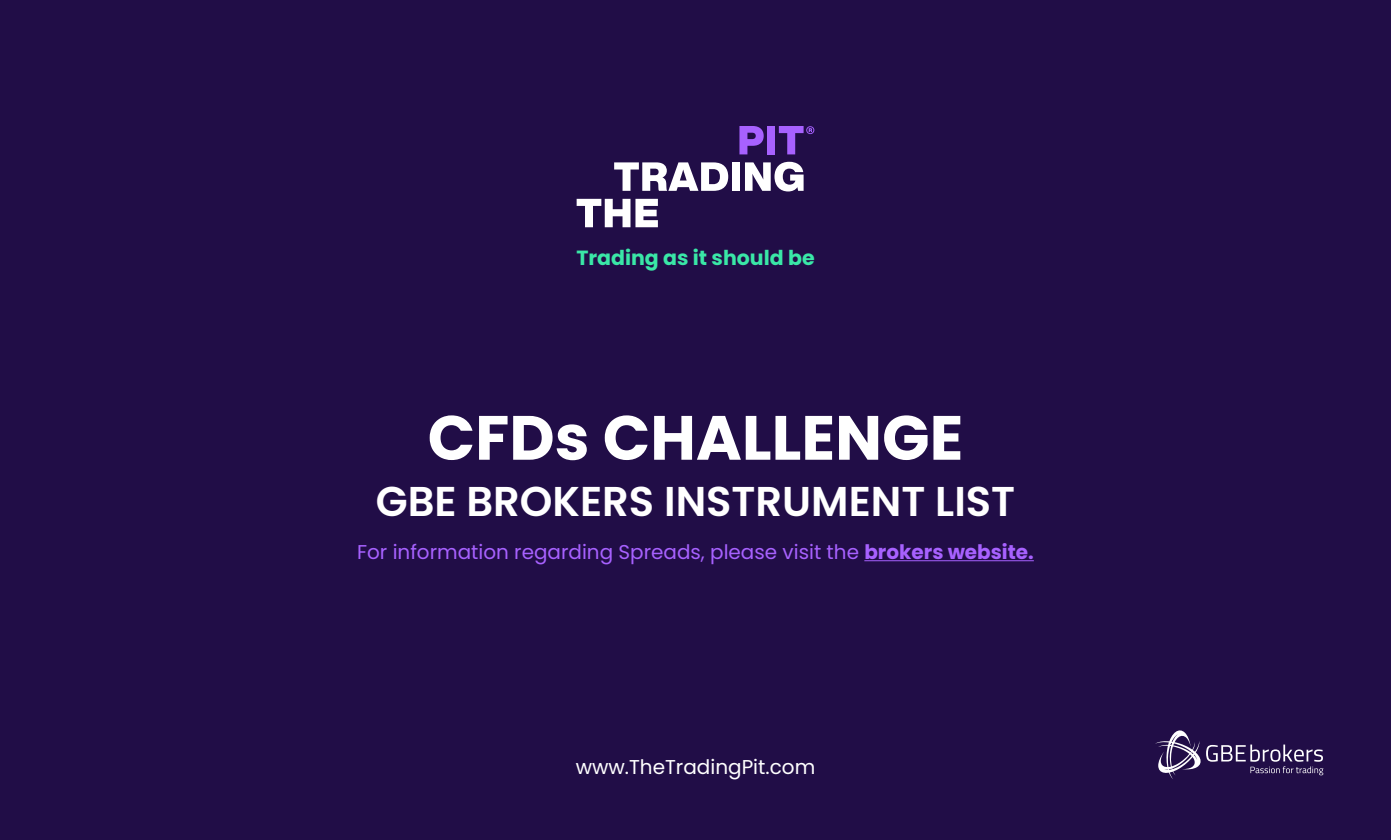
<style>
.page{position:relative;width:1391px;height:840px;background:#fff}
.page>*{position:absolute;margin:0;border:0;box-sizing:border-box;transform-origin:0 0}
.t1{font:700 62.4px "Poppins";color:#fff}
.t2{font:600 41.6px "Poppins";color:#fff}
.t3{font:700 20.4px "Poppins";color:#3ae7a7}
.t4{font:20px "Poppins";color:#a761ff}
.t5{font:20px "Poppins";color:#fff}
.s1{font-weight:700}
</style>
<div class="page">
<div style="left:0;top:0;width:1391px;height:839px;background:#210d47"></div>
<svg style="left:576px;top:199px;width:82px;height:28px"></svg>
<svg style="left:614px;top:162px;width:114px;height:29px"></svg>
<div style="left:732px;top:162px;width:8px;height:29px;background:#fff"></div>
<svg style="left:745px;top:162px;width:58px;height:29px"></svg>
<svg style="left:739px;top:126px;width:24px;height:28px"></svg>
<div style="left:767px;top:126px;width:8px;height:28px;background:#a761ff"></div>
<svg style="left:779px;top:126px;width:35px;height:28px"></svg>
<hr style="left:864px;top:560px;width:170px;height:1px;background:#a761ff">
<svg style="left:1155px;top:730px;width:168px;height:48px"></svg>
<p class="t3" style="left:576px;top:246px;width:240px">Trading as it should be</p>
<h1 class="t1" style="left:427px;top:401px;width:537px">CFDs CHALLENGE</h1>
<h2 class="t2" style="left:376px;top:477px;width:641px">GBE BROKERS INSTRUMENT LIST</h2>
<p class="t4" style="left:357px;top:540px;width:678px">For information regarding Spreads, please visit the <span class="s1">brokers website.</span></p>
<p class="t5" style="left:576px;top:755px;width:241px">www.TheTradingPit.com</p>
</div>
